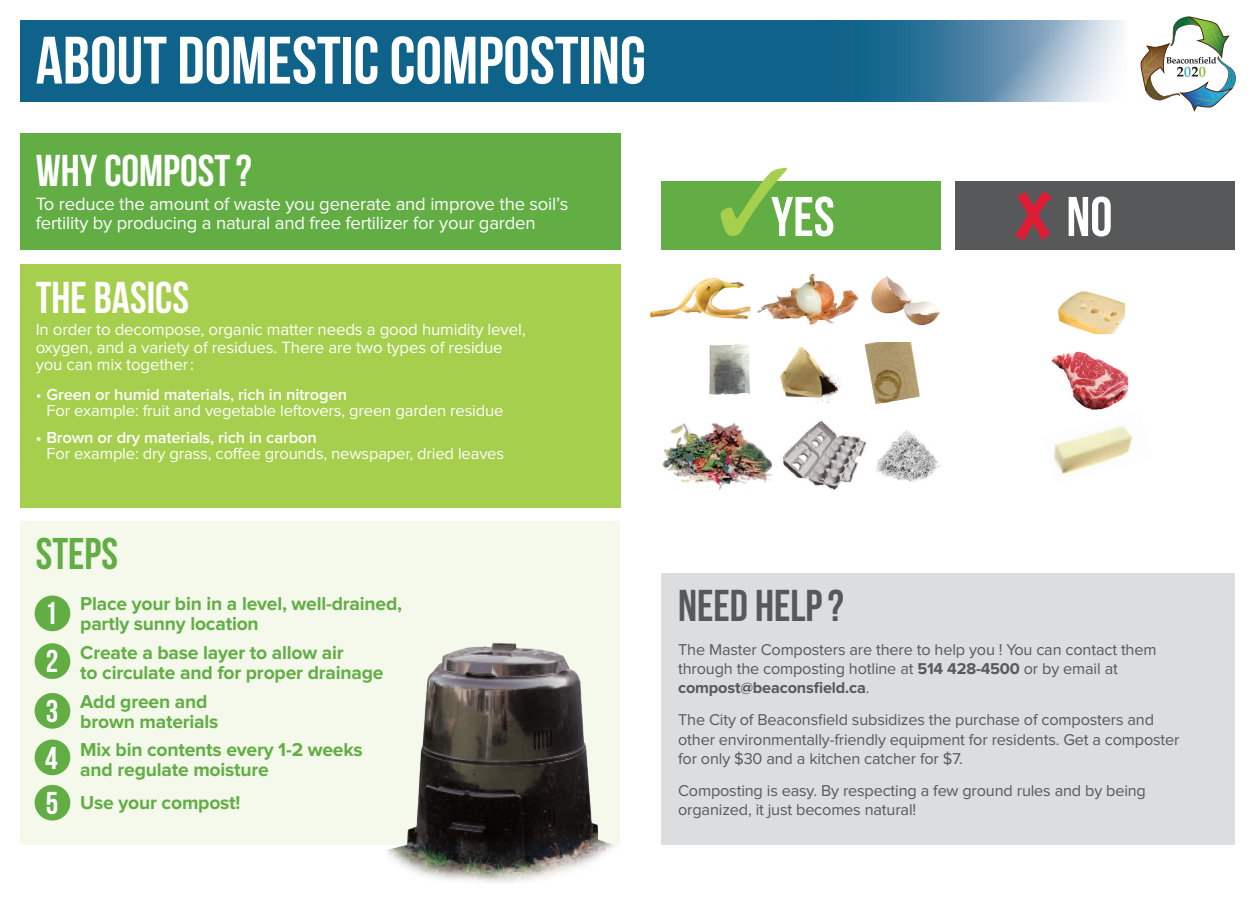
<style>
.page{position:relative;width:1260px;height:900px;background:#fff}
.page>*{position:absolute;margin:0;border:0;box-sizing:border-box;transform-origin:0 0}
.t1{font:700 66.88px "Bebas Neue";color:#fff}
.t2{font:700 55.88px "Bebas Neue";color:#fff}
.t3{font:700 44.56px "Bebas Neue";color:#fff}
.t4{font:700 44.56px "Bebas Neue";color:#57585a}
.t5{font:700 44.38px "Bebas Neue";color:#62ae45}
.t6{font:700 31.56px "Bebas Neue";color:#fff}
.t7{font:700 19.31px/20px "Proxima Nova";letter-spacing:-.01em;color:#62ae45}
.t8{font:18.5px/19.2px "Proxima Nova";letter-spacing:-.01em;color:#fff}
.t9{font:16.88px/17.5px "Proxima Nova";letter-spacing:-.01em;color:#fff}
.t10{font:16.56px/16.6px "Proxima Nova";letter-spacing:-.01em;color:#fff}
.t11{font:16.25px/19.2px "Proxima Nova";letter-spacing:-.01em;color:#57585a}
.s1{font-weight:600}
.s2{font-weight:700}
</style>
<div class="page">
<svg style="left:20px;top:20px;width:1103px;height:82px;background:#256f94"></svg>
<img style="left:1140px;top:16px;width:96px;height:96px">
<img style="left:1058px;top:291px;width:68px;height:43px">
<img style="left:1051px;top:351px;width:78px;height:59px">
<img style="left:1054px;top:426px;width:78px;height:48px">
<div style="left:661px;top:182px;width:279px;height:68px;background:#62ae45"></div>
<div style="left:955px;top:182px;width:280px;height:68px;background:#57585a"></div>
<svg style="left:720px;top:168px;width:67px;height:68px"></svg>
<svg style="left:1015px;top:192px;width:36px;height:48px"></svg>
<div style="left:20px;top:134px;width:601px;height:116px;background:#62ae45"></div>
<div style="left:20px;top:264px;width:601px;height:244px;background:#a5cf4c"></div>
<div style="left:20px;top:521px;width:600px;height:324px;background:#f4f9eb"></div>
<div style="left:35px;top:596px;width:35px;height:35px;background:#62ae45;border-radius:50%"></div>
<div style="left:35px;top:643px;width:35px;height:36px;background:#62ae45;border-radius:50%"></div>
<div style="left:35px;top:693px;width:35px;height:36px;background:#62ae45;border-radius:50%"></div>
<div style="left:35px;top:785px;width:35px;height:36px;background:#62ae45;border-radius:50%"></div>
<div style="left:35px;top:740px;width:35px;height:35px;background:#62ae45;border-radius:50%"></div>
<img style="left:662px;top:423px;width:110px;height:67px">
<img style="left:864px;top:342px;width:56px;height:62px">
<img style="left:780px;top:346px;width:61px;height:57px">
<img style="left:871px;top:276px;width:69px;height:50px">
<img style="left:782px;top:421px;width:85px;height:69px">
<img style="left:876px;top:430px;width:65px;height:52px">
<img style="left:709px;top:344px;width:41px;height:51px">
<img style="left:650px;top:273px;width:208px;height:52px">
<div style="left:661px;top:573px;width:574px;height:272px;background:#dcdddf"></div>
<img style="left:386px;top:642px;width:229px;height:241px">
<p class="t1" style="left:36px;top:24px;width:612px">ABOUT DOMESTIC COMPOSTING</p>
<p class="t3" style="left:36px;top:146px;width:218px">WHY COMPOST?</p>
<p class="t8" style="left:36px;top:195px;width:534px">To reduce the amount of waste you generate and improve the soil’s fertility by producing a natural and free fertilizer for your garden</p>
<p class="t3" style="left:36px;top:274px;width:155px">THE BASICS</p>
<p class="t9" style="left:36px;top:322px;width:491px">In order to decompose, organic matter needs a good humidity level, oxygen, and a variety of residues. There are two types of residue you can mix together:</p>
<p class="t10" style="left:46px;top:387px;width:459px;text-indent:-11px">• <span class="s1">Green or humid materials, rich in nitrogen<br></span>For example: fruit and vegetable leftovers, green garden residue</p>
<p class="t10" style="left:46px;top:430px;width:459px;text-indent:-11px"><span class="s1">• Brown or dry materials, rich in carbon<br></span>For example: dry grass, coffee grounds, newspaper, dried leaves</p>
<p class="t5" style="left:36px;top:529px;width:84px">STEPS</p>
<p class="t7" style="left:80px;top:595px;width:323px">Place your bin in a level, well-drained, partly sunny location</p>
<p class="t7" style="left:80px;top:643px;width:305px">Create a base layer to allow air<br>to circulate and for proper drainage</p>
<p class="t7" style="left:80px;top:692px;width:140px">Add green and brown materials</p>
<p class="t7" style="left:80px;top:741px;width:284px">Mix bin contents every 1-2 weeks and regulate moisture</p>
<p class="t7" style="left:80px;top:794px;width:162px">Use your compost!</p>
<p class="t6" style="left:45px;top:596px;width:14px">1</p>
<p class="t6" style="left:46px;top:644px;width:14px">2</p>
<p class="t6" style="left:46px;top:694px;width:14px">3</p>
<p class="t6" style="left:45px;top:740px;width:14px">4</p>
<p class="t6" style="left:46px;top:786px;width:14px">5</p>
<p class="t2" style="left:771px;top:186px;width:65px">YES</p>
<p class="t2" style="left:1066px;top:186px;width:47px">NO</p>
<p class="t4" style="left:678px;top:581px;width:167px">NEED HELP?</p>
<p class="t11" style="left:678px;top:641px;width:480px">The Master Composters are there to help you ! You can contact them through the composting hotline at <span class="s2">514 428-4500</span> or by email at <span class="s2">compost@beaconsfield.ca</span>.</p>
<p class="t11" style="left:678px;top:711px;width:503px">The City of Beaconsfield subsidizes the purchase of composters and other environmentally-friendly equipment for residents. Get a composter for only $30 and a kitchen catcher for $7.</p>
<p class="t11" style="left:678px;top:781px;width:469px">Composting is easy. By respecting a few ground rules and by being organized, it just becomes natural!</p>
</div>
